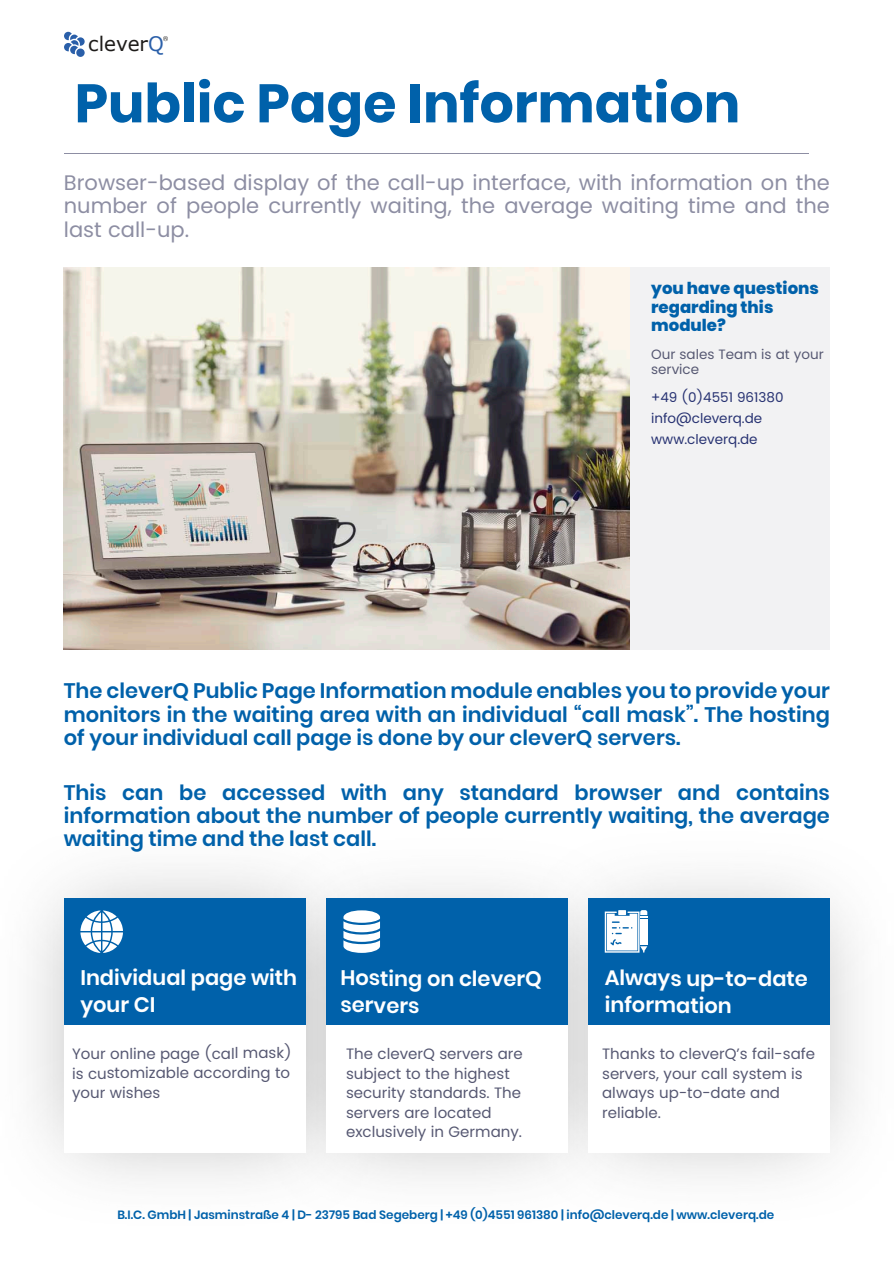
<style>
.page{position:relative;width:894px;height:1263px;background:#fff}
.page>*{position:absolute;margin:0;border:0;box-sizing:border-box;transform-origin:0 0}
.t1{font:700 54px "Poppins";color:#0061aa}
.t2{font:600 21px/23.1px "Poppins";color:#0061aa;text-align:justify}
.t3{font:21px/23.1px "Poppins";color:#8d8ea3;text-align:justify}
.t4{font:600 21px/27px "Poppins";color:#fff}
.t5{font:19.95px "MS Reference Sans Serif";color:#1e1c1a}
.t6{font:800 16.5px/18.1px "Poppins";color:#0061aa}
.t7{font:15px/19.5px "Poppins";color:#565872}
.t8{font:13.5px/21px "Poppins";color:#273272}
.t9{font:13.5px/14.9px "Poppins";color:#565872}
.t10{font:600 12px "Poppins";color:#0061aa}
.s1{color:#2a5fa9}
</style>
<div class="page">
<img style="left:64px;top:267px;width:566px;height:383px">
<img style="left:33px;top:870px;width:825px;height:309px">
<div style="left:630px;top:267px;width:199px;height:383px;background:#f2f2f3"></div>
<svg style="left:64px;top:32px;width:21px;height:22px"></svg>
<div style="left:76px;top:49px;width:9px;height:8px;background:#2a5fa9;border-radius:50%"></div>
<svg style="left:163px;top:36px;width:5px;height:5px"></svg>
<div style="left:64px;top:898px;width:241px;height:127px;background:#0061aa"></div>
<div style="left:326px;top:898px;width:241px;height:127px;background:#0061aa"></div>
<div style="left:587px;top:898px;width:242px;height:127px;background:#0061aa"></div>
<div style="left:64px;top:1025px;width:241px;height:128px;background:#fff"></div>
<div style="left:326px;top:1025px;width:241px;height:128px;background:#fff"></div>
<div style="left:587px;top:1025px;width:242px;height:128px;background:#fff"></div>
<hr style="left:64px;top:153px;width:744px;height:1px;background:#8d8ea3">
<svg style="left:80px;top:910px;width:43px;height:43px"></svg>
<svg style="left:343px;top:910px;width:37px;height:43px"></svg>
<svg style="left:604px;top:910px;width:43px;height:43px;background:#d0e2ef"></svg>
<p class="t5" style="left:88px;top:36px;width:77px">clever<span class="s1">Q</span></p>
<h1 class="t1" style="left:75px;top:66px;width:667px">Public Page Information</h1>
<p class="t3" style="left:64px;top:171px;width:767px">Browser-based display of the call-up interface, with information on the number of people currently waiting, the average waiting time and the last call-up.</p>
<p class="t6" style="left:651px;top:280px;width:169px">you have questions regarding this module?</p>
<p class="t9" style="left:651px;top:347px;width:174px">Our sales Team is at your service</p>
<p class="t8" style="left:651px;top:387px;width:134px">+49 (0)4551 961380 info@cleverq.de www.cleverq.de</p>
<p class="t2" style="left:64px;top:679px;width:767px">The cleverQ Public Page Information module enables you to provide your monitors in the waiting area with an individual “call mask”. The hosting of your individual call page is done by our cleverQ servers.</p>
<p class="t2" style="left:64px;top:781px;width:767px">This can be accessed with any standard browser and contains information about the number of people currently waiting, the average waiting time and the last call.</p>
<p class="t4" style="left:80px;top:964px;width:218px">Individual page with your CI</p>
<p class="t4" style="left:340px;top:965px;width:203px;line-height:26.5px">Hosting on cleverQ servers</p>
<p class="t4" style="left:604px;top:965px;width:204px">Always up-to-date information</p>
<p class="t7" style="left:72px;top:1044px;width:221px;text-align:justify">Your online page (call mask) is customizable according to your wishes</p>
<p class="t7" style="left:346px;top:1044px;width:178px">The cleverQ servers are subject to the highest security standards. The servers are located exclusively in Germany.</p>
<p class="t7" style="left:602px;top:1044px;width:214px">Thanks to cleverQ’s fail-safe servers, your call system is always up-to-date and reliable.</p>
<p class="t10" style="left:117px;top:1207px;width:658px">B.I.C. GmbH | Jasminstraße 4 | D- 23795 Bad Segeberg | +49 (0)4551 961380 | info@cleverq.de | www.cleverq.de</p>
</div>
